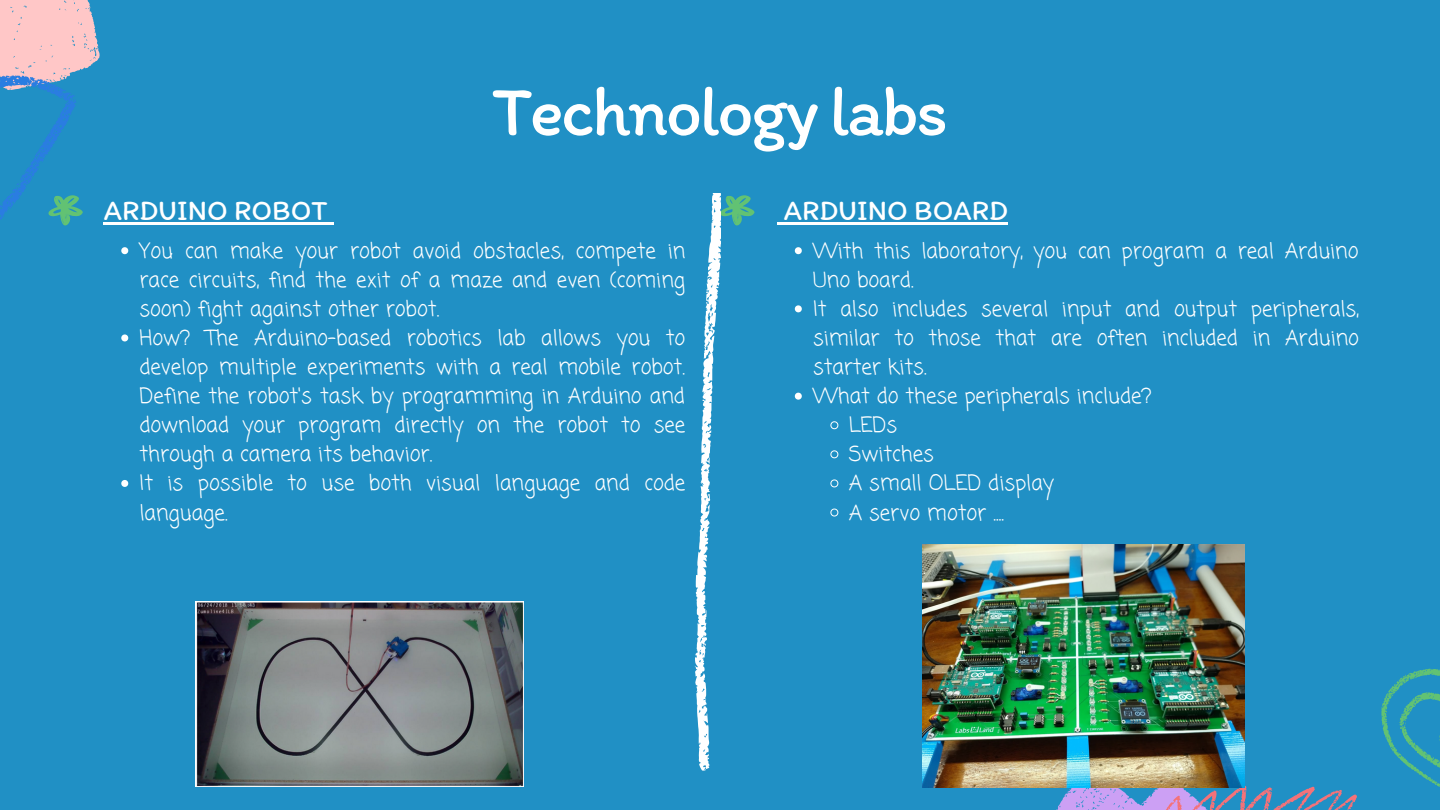
<style>
.page{position:relative;width:1440px;height:810px;background:#2090c5}
.page>*{position:absolute;margin:0;border:0;box-sizing:border-box;transform-origin:0 0}
.t1{font:72px "Itim";letter-spacing:-.04em;color:#fff}
.t2{font:28.6px "Itim";color:#fff}
.t3{font:21px/29.1px "Coming Soon";color:#fff;text-align:justify}
</style>
<div class="page">
<svg style="left:0;top:0;width:104px;height:226px"></svg>
<svg style="left:1047px;top:668px;width:393px;height:142px"></svg>
<img style="left:195px;top:602px;width:329px;height:185px">
<img style="left:922px;top:545px;width:323px;height:242px">
<svg style="left:695px;top:194px;width:59px;height:577px"></svg>
<hr style="left:104px;top:222px;width:124px;height:3px;background:#fff">
<svg style="left:228px;top:222px;width:6px;height:3px"></svg>
<hr style="left:234px;top:222px;width:94px;height:3px;background:#fff">
<svg style="left:328px;top:222px;width:6px;height:3px"></svg>
<svg style="left:121px;top:247px;width:7px;height:7px"></svg>
<svg style="left:121px;top:334px;width:7px;height:7px"></svg>
<svg style="left:121px;top:480px;width:7px;height:7px"></svg>
<svg style="left:777px;top:222px;width:7px;height:3px"></svg>
<hr style="left:784px;top:222px;width:224px;height:3px;background:#fff">
<svg style="left:795px;top:247px;width:7px;height:7px"></svg>
<svg style="left:795px;top:305px;width:7px;height:7px"></svg>
<svg style="left:795px;top:393px;width:7px;height:7px"></svg>
<svg style="left:830px;top:421px;width:9px;height:8px"></svg>
<svg style="left:830px;top:450px;width:9px;height:9px"></svg>
<svg style="left:830px;top:479px;width:9px;height:9px"></svg>
<svg style="left:830px;top:508px;width:9px;height:9px"></svg>
<p class="t1" style="left:492px;top:67px;width:457px">Technology labs</p>
<p class="t2" style="left:104px;top:193px;width:225px">ARDUINO ROBOT</p>
<p class="t3" style="left:140px;top:237px;width:547px">You can make your robot avoid obstacles, compete in race circuits, find the exit of a maze and even (coming soon) fight against other robot.</p>
<p class="t3" style="left:140px;top:325px;width:547px">How? The Arduino-based robotics lab allows you to develop multiple experiments with a real mobile robot.<br>Define the robot's task by programming in Arduino and download your program directly on the robot to see through a camera its behavior.</p>
<p class="t3" style="left:140px;top:470px;width:547px">It is possible to use both visual language and code language.</p>
<p class="t2" style="left:784px;top:193px;width:226px">ARDUINO BOARD</p>
<p class="t3" style="left:813px;top:237px;width:547px">With this laboratory, you can program a real Arduino<br>Uno board.</p>
<p class="t3" style="left:813px;top:296px;width:547px">It also includes several input and output peripherals, similar to those that are often included in Arduino starter kits.</p>
<p class="t3" style="left:813px;top:383px;width:340px">What do these peripherals include?</p>
<p class="t3" style="left:849px;top:412px;width:50px">LEDs</p>
<p class="t3" style="left:849px;top:441px;width:86px">Switches</p>
<p class="t3" style="left:849px;top:470px;width:207px">A small OLED display</p>
<p class="t3" style="left:849px;top:499px;width:157px">A servo motor ....</p>
</div>
